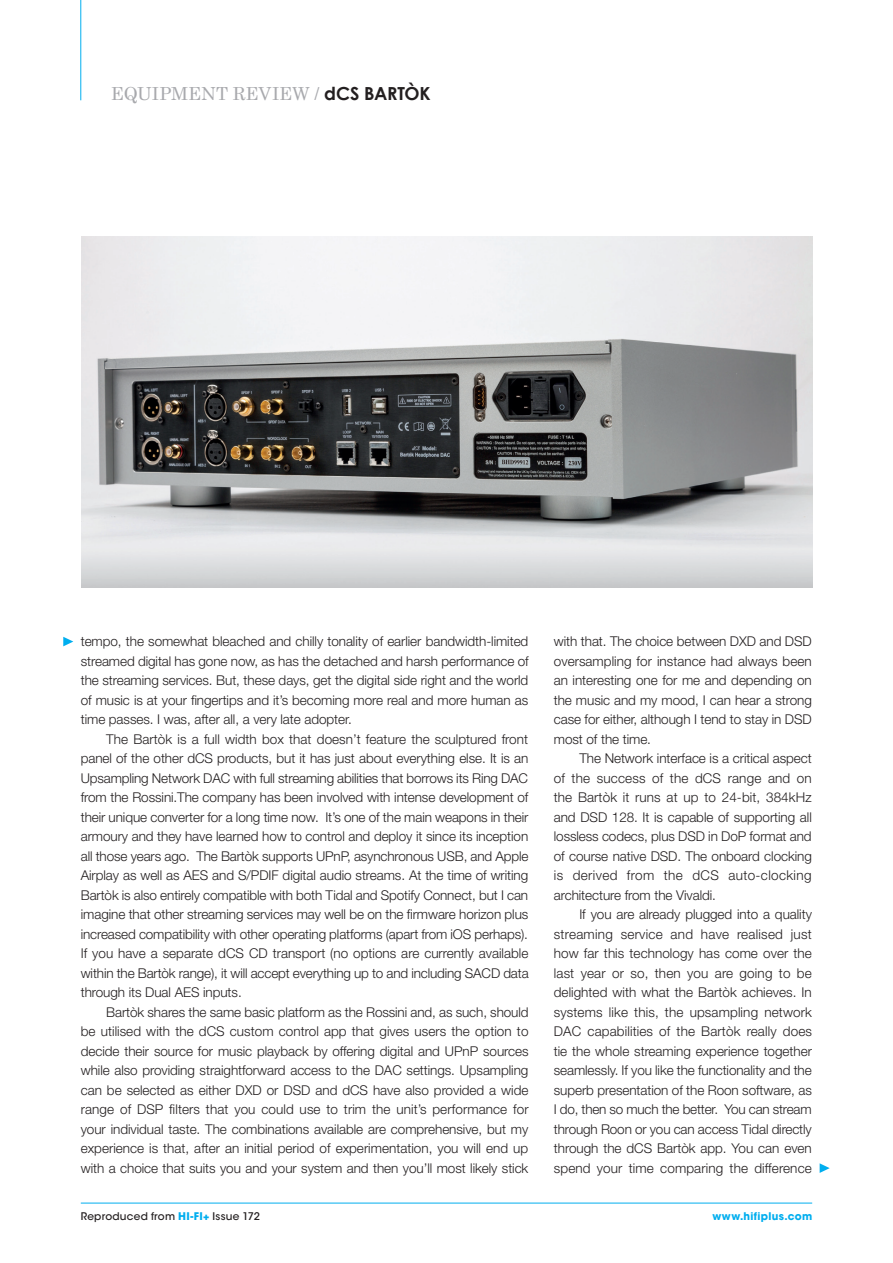
<style>
.page{position:relative;width:893px;height:1263px;background:#fff}
.page>*{position:absolute;margin:0;border:0;box-sizing:border-box;transform-origin:0 0}
.t1{font:18px "Century Schoolbook";letter-spacing:-.005em;color:#a8a9ad}
.t2{font:300 13.5px/19.5px "Helvetica Neue LT Std";letter-spacing:-.005em;color:#231f20;text-align:justify}
.t3{font:500 10.5px "ITC Avant Garde Std";letter-spacing:.02em;color:#231f20}
.t4{font:700 10.5px "ITC Avant Garde Std";letter-spacing:.03em;color:#00aeef}
.s1{font-family:"Century Gothic";font-weight:700;color:#231f20}
.s2{font-weight:700;color:#00aeef}
</style>
<div class="page">
<img style="left:81px;top:237px;width:731px;height:351px">
<svg style="left:63px;top:637px;width:10px;height:9px"></svg>
<svg style="left:820px;top:1163px;width:10px;height:10px"></svg>
<hr style="left:81px;top:1203px;width:731px;height:1px;background:#00aeef">
<hr style="left:80px;top:0;width:1px;height:100px;background:#00aeef">
<h1 class="t1" style="left:111px;top:83px;width:321px">EQUIPMENT REVIEW / <span class="s1">dCS BARTÒK</span></h1>
<p class="t2" style="left:81px;top:631px;width:449px">tempo, the somewhat bleached and chilly tonality of earlier bandwidth-limited streamed digital has gone now, as has the detached and harsh performance of the streaming services. But, these days, get the digital side right and the world of music is at your fingertips and it’s becoming more real and more human as time passes. I was, after all, a very late adopter.</p>
<p class="t2" style="left:81px;top:729px;width:449px;text-indent:26px">The Bartòk is a full width box that doesn’t feature the sculptured front panel of the other dCS products, but it has just about everything else. It is an Upsampling Network DAC with full streaming abilities that borrows its Ring DAC from the Rossini.The company has been involved with intense development of their unique converter for a long time now. It’s one of the main weapons in their armoury and they have learned how to control and deploy it since its inception all those years ago. The Bartòk supports UPnP, asynchronous USB, and Apple Airplay as well as AES and S/PDIF digital audio streams. At the time of writing Bartòk is also entirely compatible with both Tidal and Spotify Connect, but I can imagine that other streaming services may well be on the firmware horizon plus increased compatibility with other operating platforms (apart from iOS perhaps).<br>If you have a separate dCS CD transport (no options are currently available within the Bartòk range), it will accept everything up to and including SACD data through its Dual AES inputs.</p>
<p class="t2" style="left:81px;top:1002px;width:449px;text-indent:26px">Bartòk shares the same basic platform as the Rossini and, as such, should be utilised with the dCS custom control app that gives users the option to decide their source for music playback by offering digital and UPnP sources while also providing straightforward access to the DAC settings. Upsampling can be selected as either DXD or DSD and dCS have also provided a wide range of DSP filters that you could use to trim the unit’s performance for your individual taste. The combinations available are comprehensive, but my experience is that, after an initial period of experimentation, you will end up with a choice that suits you and your system and then you’ll most likely stick</p>
<p class="t2" style="left:554px;top:631px;width:259px">with that. The choice between DXD and DSD oversampling for instance had always been an interesting one for me and depending on the music and my mood, I can hear a strong case for either, although I tend to stay in DSD most of the time.</p>
<p class="t2" style="left:554px;top:748px;width:259px;text-indent:26px">The Network interface is a critical aspect of the success of the dCS range and on the Bartòk it runs at up to 24-bit, 384kHz and DSD 128. It is capable of supporting all lossless codecs, plus DSD in DoP format and of course native DSD. The onboard clocking is derived from the dCS auto-clocking architecture from the Vivaldi.</p>
<p class="t2" style="left:554px;top:904px;width:260px;text-indent:26px">If you are already plugged into a quality streaming service and have realised just how far this technology has come over the last year or so, then you are going to be delighted with what the Bartòk achieves. In systems like this, the upsampling network DAC capabilities of the Bartòk really does tie the whole streaming experience together seamlessly. If you like the functionality and the superb presentation of the Roon software, as I do, then so much the better. You can stream through Roon or you can access Tidal directly through the dCS Bartòk app. You can even spend your time comparing the difference</p>
<p class="t3" style="left:81px;top:1210px;width:181px">Reproduced from <span class="s2">HI-FI+</span> Issue 172</p>
<p class="t4" style="left:712px;top:1210px;width:101px">www.hifiplus.com</p>
</div>
